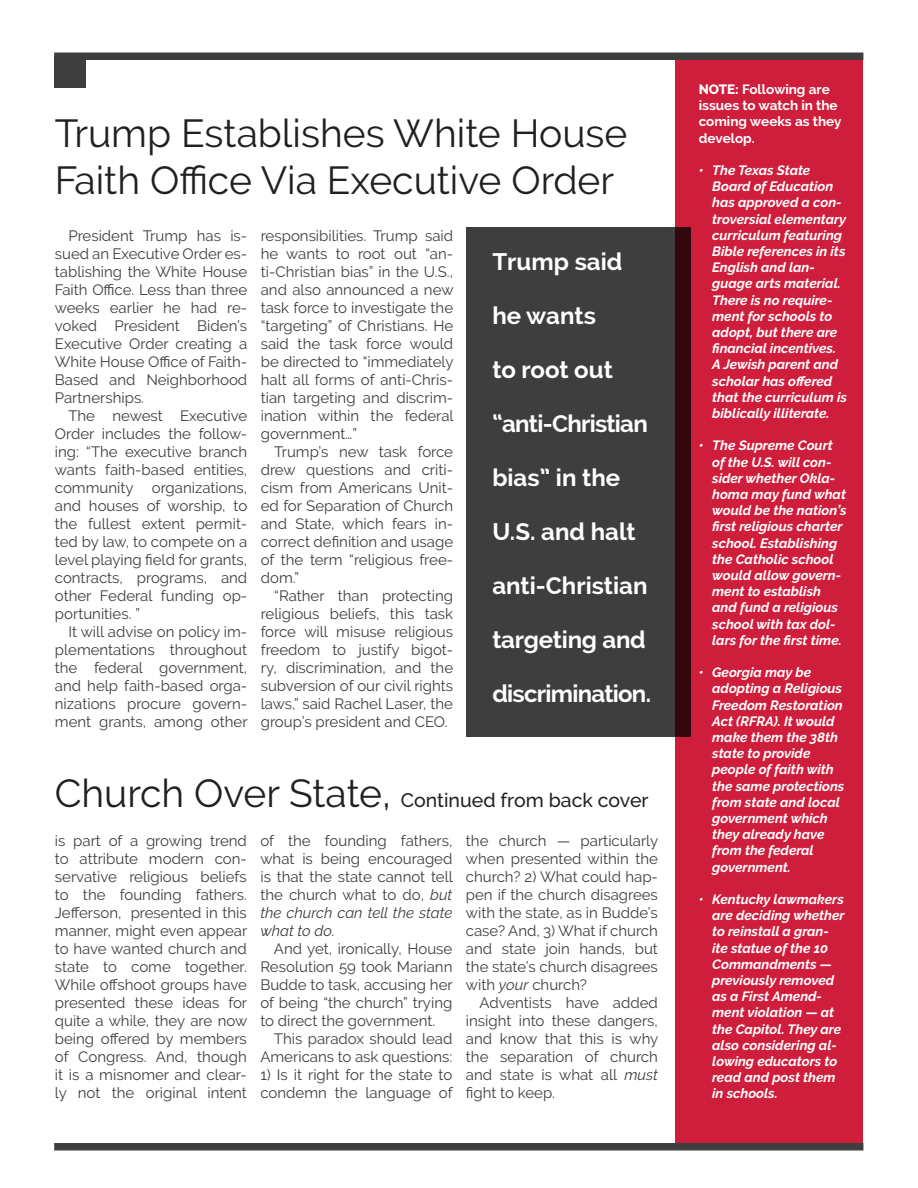
<style>
.page{position:relative;width:918px;height:1188px;background:#fff}
.page>*{position:absolute;margin:0;border:0;box-sizing:border-box;transform-origin:0 0}
.t1{font:39px/46.8px "Raleway";color:#231f20}
.t2{font:700 24px "Raleway";letter-spacing:-.01em;color:#fff}
.t3{font:700 24px "Raleway";letter-spacing:-.03em;color:#fff}
.t4{font:500 19.5px "Raleway";color:#231f20}
.t5{font:15px/18px "Raleway";color:#3e3e3f;text-align:justify}
.t6{font:italic 700 13.5px/16.2px "Raleway";color:#fff}
.t7{font:700 13.5px/16.2px "Raleway";color:#fff}
.s1{font-style:italic}
.s2{font-weight:400;font-size:39px}
.s3{font-weight:800}
</style>
<div class="page">
<div style="left:676px;top:58px;width:187px;height:1088px;background:#cf1e3c"></div>
<div style="left:54px;top:1143px;width:809px;height:7px;background:#3e3e3f"></div>
<div style="left:54px;top:56px;width:31px;height:31px;background:#3e3e3f"></div>
<div style="left:54px;top:52px;width:809px;height:8px;background:#3e3e3f"></div>
<div style="left:467px;top:227px;width:224px;height:510px;background:#3e3e3f"></div>
<h1 class="t1" style="left:55px;top:114px;width:574px">Trump Establishes White House<br>Faith OfÏce Via Executive Order</h1>
<p class="t5" style="left:55px;top:228px;width:194px;text-indent:14px">President Trump has is&shy;sued an Executive Order es&shy;tablishing the White House Faith OfÏce. Less than three weeks earlier he had re&shy;voked President Biden’s Executive Order creating a White House OfÏce of Faith-Based and Neighborhood Partnerships.</p>
<p class="t5" style="left:55px;top:408px;width:194px;text-indent:14px">The newest Executive Order includes the follow&shy;ing: “The executive branch wants faith-based entities, community organizations, and houses of worship, to the fullest extent permit&shy;ted by law, to compete on a level playing field for grants, contracts, programs, and other Federal funding op&shy;portunities. ”</p>
<p class="t5" style="left:55px;top:624px;width:194px;text-indent:14px">It will advise on policy im&shy;plementations throughout the federal government, and help faith-based orga&shy;nizations procure govern&shy;ment grants, among other</p>
<p class="t5" style="left:261px;top:228px;width:194px">responsibilities. Trump said he wants to root out “an&shy;ti-Christian bias” in the U.S., and also announced a new task force to investigate the “targeting” of Christians. He said the task force would be directed to “immediately halt all forms of anti-Chris&shy;tian targeting and discrim&shy;ination within the federal government…”</p>
<p class="t5" style="left:261px;top:444px;width:194px;text-indent:14px">Trump’s new task force drew questions and criti&shy;cism from Americans Unit&shy;ed for Separation of Church and State, which fears in&shy;correct definition and usage of the term “religious free&shy;dom.”</p>
<p class="t5" style="left:261px;top:588px;width:194px;text-indent:14px">“Rather than protecting religious beliefs, this task force will misuse religious freedom to justify bigot&shy;ry, discrimination, and the subversion of our civil rights laws,” said Rachel Laser, the group’s president and CEO.</p>
<h2 class="t2" style="left:483px;top:251px;width:92px">“Quote<span class="s1">”</span></h2>
<h2 class="t2" style="left:492px;top:251px;width:132px">Trump said</h2>
<h2 class="t2" style="left:492px;top:305px;width:105px">he wants</h2>
<h2 class="t2" style="left:492px;top:359px;width:122px">to root out</h2>
<h2 class="t3" style="left:492px;top:413px;width:157px">“anti-Christian</h2>
<h2 class="t2" style="left:492px;top:467px;width:129px">bias” in the</h2>
<h2 class="t2" style="left:492px;top:521px;width:145px">U.S. and halt</h2>
<h2 class="t2" style="left:492px;top:575px;width:157px">anti-Christian</h2>
<h2 class="t2" style="left:492px;top:629px;width:155px">targeting and</h2>
<h2 class="t3" style="left:492px;top:683px;width:160px">discrimination.</h2>
<h3 class="t4" style="left:55px;top:789px;width:595px"><span class="s2">Church Over State,</span> Continued from back cover</h3>
<p class="t5" style="left:55px;top:833px;width:194px">is part of a growing trend to attribute modern con&shy;servative religious beliefs to the founding fathers.<br>Jefferson, presented in this manner, might even appear to have wanted church and state to come together.<br>While offshoot groups have presented these ideas for quite a while, they are now being offered by members of Congress. And, though it is a misnomer and clear&shy;ly not the original intent</p>
<p class="t5" style="left:260px;top:833px;width:194px">of the founding fathers, what is being encouraged is that the state cannot tell the church what to do, <span class="s1">but the church can tell the state what to do.</span></p>
<p class="t5" style="left:260px;top:941px;width:194px;text-indent:14px">And yet, ironically, House Resolution 59 took Mariann Budde to task, accusing her of being “the church” trying to direct the government.</p>
<p class="t5" style="left:260px;top:1031px;width:194px;text-align:right">This paradox should lead<br>Americans to ask questions:</p>
<p class="t5" style="left:260px;top:1067px;width:194px">1) Is it right for the state to condemn the language of</p>
<p class="t5" style="left:466px;top:833px;width:194px">the church — particularly when presented within the church? 2) What could hap&shy;pen if the church disagrees with the state, as in Budde’s case? And, 3) What if church and state join hands, but the state’s church disagrees with <span class="s1">your</span> church?</p>
<p class="t5" style="left:466px;top:995px;width:194px;text-indent:14px">Adventists have added insight into these dangers, and know that this is why the separation of church and state is what all <span class="s1">must </span>fight to keep.</p>
<p class="t7" style="left:699px;top:82px;width:144px"><span class="s3">NOTE:</span> Following are issues to watch in the coming weeks as they develop.</p>
<p class="t6" style="left:712px;top:163px;width:136px;text-indent:-13px">• The Texas State<br>Board of Education has approved a con&shy;troversial elementary curriculum featuring<br>Bible references in its<br>English and lan&shy;guage arts material.<br>There is no require&shy;ment for schools to adopt, but there are financial incentives.<br>A Jewish parent and scholar has offered that the curriculum is biblically illiterate.</p>
<p class="t6" style="left:712px;top:439px;width:136px;text-indent:-13px">• The Supreme Court of the U.S. will con&shy;sider whether Okla&shy;homa may fund what would be the nation’s first religious charter school. Establishing the Catholic school would allow govern&shy;ment to establish and fund a religious school with tax dol&shy;lars for the first time.</p>
<p class="t6" style="left:712px;top:666px;width:134px;text-indent:-13px">• Georgia may be adopting a Religious<br>Freedom Restoration<br>Act (RFRA). It would make them the 38th state to provide people of faith with the same protections from state and local government which they already have from the federal government.</p>
<p class="t6" style="left:712px;top:892px;width:134px;text-indent:-13px">• Kentucky lawmakers are deciding whether to reinstall a gran&shy;ite statue of the 10<br>Commandments — previously removed as a First Amend&shy;ment violation — at the Capitol. They are also considering al&shy;lowing educators to read and post them in schools.</p>
</div>
